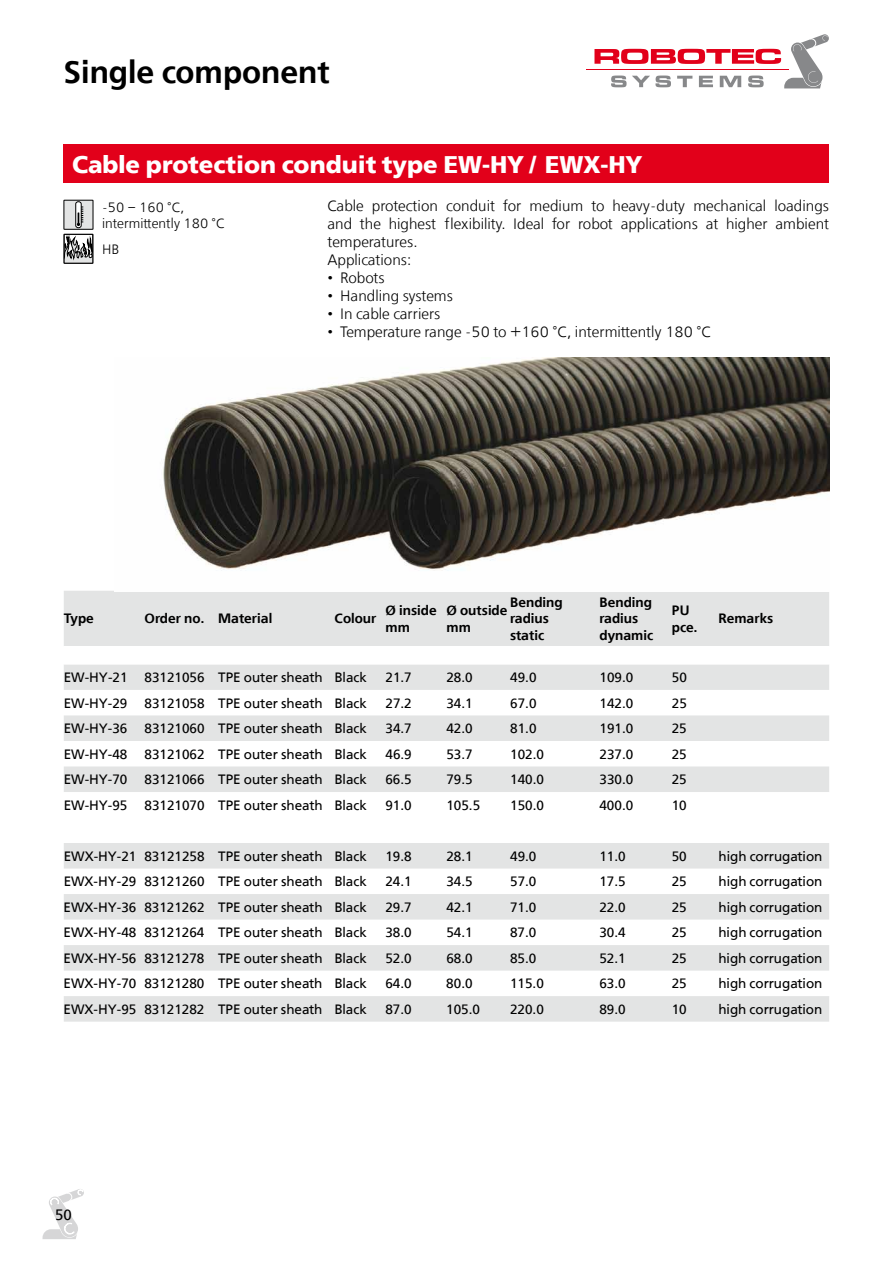
<style>
.page{position:relative;width:893px;height:1263px;background:#fff}
.page>*{position:absolute;margin:0;border:0;box-sizing:border-box;transform-origin:0 0}
.t1{font:600 31.5px "Free Set";color:#000}
.t2{font:700 24px "Free Set";color:#fff}
.t3{font:300 15px/18px "Free Set";color:#000}
.t4{font:15px "Free Set";color:#000}
.t5{font:13.5px "Free Set";color:#000}
.t6{font:600 13.5px/16.2px "Free Set";color:#000}
.t7{font:300 13.5px/16.2px "Free Set";color:#000}
</style>
<div class="page">
<hr style="left:587px;top:69px;width:202px;height:1px;background:#e2001a">
<svg style="left:594px;top:34px;width:235px;height:54px"></svg>
<svg style="left:43px;top:1189px;width:41px;height:50px"></svg>
<div style="left:64px;top:145px;width:765px;height:38px;background:#e2001a"></div>
<div style="left:64px;top:591px;width:765px;height:55px;background:#e3e4e4"></div>
<div style="left:64px;top:665px;width:765px;height:25px;background:#e3e4e4"></div>
<svg style="left:64px;top:715px;width:765px;height:307px"></svg>
<img style="left:163px;top:357px;width:666px;height:214px">
<svg style="left:63px;top:200px;width:31px;height:30px"></svg>
<div style="left:64px;top:200px;width:29px;height:29px;background:#e3e4e4"></div>
<div style="left:64px;top:200px;width:29px;height:29px;border:1px solid #000"></div>
<div style="left:76px;top:202px;width:5px;height:26px;background:#fff;border-radius:3px"></div>
<div style="left:76px;top:201px;width:5px;height:27px;border:1px solid #000;border-radius:3px"></div>
<svg style="left:77px;top:206px;width:6px;height:20px"></svg>
<svg style="left:63px;top:234px;width:31px;height:30px"></svg>
<svg style="left:66px;top:236px;width:25px;height:26px"></svg>
<div style="left:64px;top:234px;width:29px;height:30px;border:1px solid #000"></div>
<h1 class="t1" style="left:64px;top:53px;width:268px">Single component</h1>
<h2 class="t2" style="left:72px;top:150px;width:571px">Cable protection conduit type EW-HY / EWX-HY</h2>
<p class="t3" style="left:327px;top:197px;width:503px">Cable protection conduit for medium to heavy-duty mechanical loadings and the highest flexibility. Ideal for robot applications at higher ambient temperatures.<br>Applications:</p>
<p class="t3" style="left:327px;top:269px;width:59px">• Robots</p>
<p class="t3" style="left:327px;top:287px;width:127px">• Handling systems</p>
<p class="t3" style="left:327px;top:305px;width:114px">• In cable carriers</p>
<p class="t3" style="left:327px;top:323px;width:385px">• Temperature range -50 to +160 °C, intermittently 180 °C</p>
<p class="t7" style="left:102px;top:199px;width:124px">-50 – 160 °C, intermittently 180 °C</p>
<p class="t7" style="left:102px;top:241px;width:19px">HB</p>
<p class="t6" style="left:64px;top:611px;width:32px">Type</p>
<p class="t6" style="left:145px;top:611px;width:129px">Order no. Material</p>
<p class="t6" style="left:334px;top:611px;width:44px">Colour</p>
<p class="t6" style="left:386px;top:603px;width:53px">Ø inside mm</p>
<p class="t6" style="left:446px;top:603px;width:62px">Ø outside mm</p>
<p class="t6" style="left:510px;top:595px;width:54px">Bending radius static</p>
<p class="t6" style="left:600px;top:595px;width:55px">Bending radius dynamic</p>
<p class="t6" style="left:672px;top:603px;width:27px">PU pce.</p>
<p class="t6" style="left:719px;top:611px;width:56px">Remarks</p>
<p class="t5" style="left:64px;top:669px;width:65px">EW-HY-21</p>
<p class="t5" style="left:145px;top:669px;width:224px">83121056 TPE outer sheath Black</p>
<p class="t5" style="left:385px;top:669px;width:28px">21.7</p>
<p class="t5" style="left:446px;top:669px;width:28px">28.0</p>
<p class="t5" style="left:510px;top:669px;width:28px">49.0</p>
<p class="t5" style="left:600px;top:669px;width:35px">109.0</p>
<p class="t5" style="left:672px;top:669px;width:17px">50</p>
<p class="t5" style="left:64px;top:695px;width:65px">EW-HY-29</p>
<p class="t5" style="left:145px;top:695px;width:224px">83121058 TPE outer sheath Black</p>
<p class="t5" style="left:385px;top:695px;width:28px">27.2</p>
<p class="t5" style="left:446px;top:695px;width:28px">34.1</p>
<p class="t5" style="left:510px;top:695px;width:28px">67.0</p>
<p class="t5" style="left:599px;top:695px;width:35px">142.0</p>
<p class="t5" style="left:672px;top:695px;width:17px">25</p>
<p class="t5" style="left:64px;top:721px;width:65px">EW-HY-36</p>
<p class="t5" style="left:145px;top:721px;width:224px">83121060 TPE outer sheath Black</p>
<p class="t5" style="left:385px;top:721px;width:28px">34.7</p>
<p class="t5" style="left:446px;top:721px;width:28px">42.0</p>
<p class="t5" style="left:510px;top:721px;width:28px">81.0</p>
<p class="t5" style="left:599px;top:721px;width:35px">191.0</p>
<p class="t5" style="left:672px;top:721px;width:17px">25</p>
<p class="t5" style="left:64px;top:746px;width:65px">EW-HY-48</p>
<p class="t5" style="left:145px;top:746px;width:224px">83121062 TPE outer sheath Black</p>
<p class="t5" style="left:385px;top:746px;width:28px">46.9</p>
<p class="t5" style="left:446px;top:746px;width:28px">53.7</p>
<p class="t5" style="left:510px;top:746px;width:35px">102.0</p>
<p class="t5" style="left:599px;top:746px;width:35px">237.0</p>
<p class="t5" style="left:672px;top:746px;width:17px">25</p>
<p class="t5" style="left:64px;top:772px;width:65px">EW-HY-70</p>
<p class="t5" style="left:144px;top:772px;width:224px">83121066 TPE outer sheath Black</p>
<p class="t5" style="left:385px;top:772px;width:28px">66.5</p>
<p class="t5" style="left:446px;top:772px;width:28px">79.5</p>
<p class="t5" style="left:510px;top:772px;width:35px">140.0</p>
<p class="t5" style="left:599px;top:772px;width:35px">330.0</p>
<p class="t5" style="left:672px;top:772px;width:17px">25</p>
<p class="t5" style="left:64px;top:797px;width:65px">EW-HY-95</p>
<p class="t5" style="left:144px;top:797px;width:224px">83121070 TPE outer sheath Black</p>
<p class="t5" style="left:385px;top:797px;width:28px">91.0</p>
<p class="t5" style="left:446px;top:797px;width:35px">105.5</p>
<p class="t5" style="left:510px;top:797px;width:35px">150.0</p>
<p class="t5" style="left:599px;top:797px;width:35px">400.0</p>
<p class="t5" style="left:672px;top:797px;width:17px">10</p>
<p class="t5" style="left:64px;top:848px;width:305px">EWX-HY-21 83121258 TPE outer sheath Black</p>
<p class="t5" style="left:385px;top:848px;width:28px">19.8</p>
<p class="t5" style="left:446px;top:848px;width:28px">28.1</p>
<p class="t5" style="left:510px;top:848px;width:28px">49.0</p>
<p class="t5" style="left:599px;top:848px;width:28px">11.0</p>
<p class="t5" style="left:672px;top:848px;width:17px">50</p>
<p class="t5" style="left:718px;top:848px;width:105px">high corrugation</p>
<p class="t5" style="left:64px;top:874px;width:305px">EWX-HY-29 83121260 TPE outer sheath Black</p>
<p class="t5" style="left:385px;top:874px;width:28px">24.1</p>
<p class="t5" style="left:446px;top:874px;width:28px">34.5</p>
<p class="t5" style="left:510px;top:874px;width:28px">57.0</p>
<p class="t5" style="left:599px;top:874px;width:28px">17.5</p>
<p class="t5" style="left:672px;top:874px;width:17px">25</p>
<p class="t5" style="left:718px;top:874px;width:105px">high corrugation</p>
<p class="t5" style="left:64px;top:899px;width:305px">EWX-HY-36 83121262 TPE outer sheath Black</p>
<p class="t5" style="left:385px;top:899px;width:28px">29.7</p>
<p class="t5" style="left:446px;top:899px;width:28px">42.1</p>
<p class="t5" style="left:510px;top:899px;width:28px">71.0</p>
<p class="t5" style="left:599px;top:899px;width:28px">22.0</p>
<p class="t5" style="left:672px;top:899px;width:17px">25</p>
<p class="t5" style="left:718px;top:899px;width:105px">high corrugation</p>
<p class="t5" style="left:64px;top:925px;width:305px">EWX-HY-48 83121264 TPE outer sheath Black</p>
<p class="t5" style="left:385px;top:925px;width:28px">38.0</p>
<p class="t5" style="left:446px;top:925px;width:28px">54.1</p>
<p class="t5" style="left:510px;top:925px;width:28px">87.0</p>
<p class="t5" style="left:599px;top:925px;width:28px">30.4</p>
<p class="t5" style="left:672px;top:925px;width:17px">25</p>
<p class="t5" style="left:718px;top:925px;width:105px">high corrugation</p>
<p class="t5" style="left:64px;top:950px;width:305px">EWX-HY-56 83121278 TPE outer sheath Black</p>
<p class="t5" style="left:385px;top:950px;width:28px">52.0</p>
<p class="t5" style="left:446px;top:950px;width:28px">68.0</p>
<p class="t5" style="left:510px;top:950px;width:28px">85.0</p>
<p class="t5" style="left:599px;top:950px;width:28px">52.1</p>
<p class="t5" style="left:672px;top:950px;width:17px">25</p>
<p class="t5" style="left:718px;top:950px;width:105px">high corrugation</p>
<p class="t5" style="left:64px;top:976px;width:305px">EWX-HY-70 83121280 TPE outer sheath Black</p>
<p class="t5" style="left:385px;top:976px;width:28px">64.0</p>
<p class="t5" style="left:446px;top:976px;width:28px">80.0</p>
<p class="t5" style="left:510px;top:976px;width:35px">115.0</p>
<p class="t5" style="left:599px;top:976px;width:28px">63.0</p>
<p class="t5" style="left:672px;top:976px;width:17px">25</p>
<p class="t5" style="left:718px;top:976px;width:105px">high corrugation</p>
<p class="t5" style="left:64px;top:1001px;width:305px">EWX-HY-95 83121282 TPE outer sheath Black</p>
<p class="t5" style="left:385px;top:1001px;width:28px">87.0</p>
<p class="t5" style="left:446px;top:1001px;width:35px">105.0</p>
<p class="t5" style="left:510px;top:1001px;width:35px">220.0</p>
<p class="t5" style="left:599px;top:1001px;width:28px">89.0</p>
<p class="t5" style="left:672px;top:1001px;width:17px">10</p>
<p class="t5" style="left:718px;top:1001px;width:105px">high corrugation</p>
<p class="t4" style="left:55px;top:1205px;width:18px">50</p>
</div>
